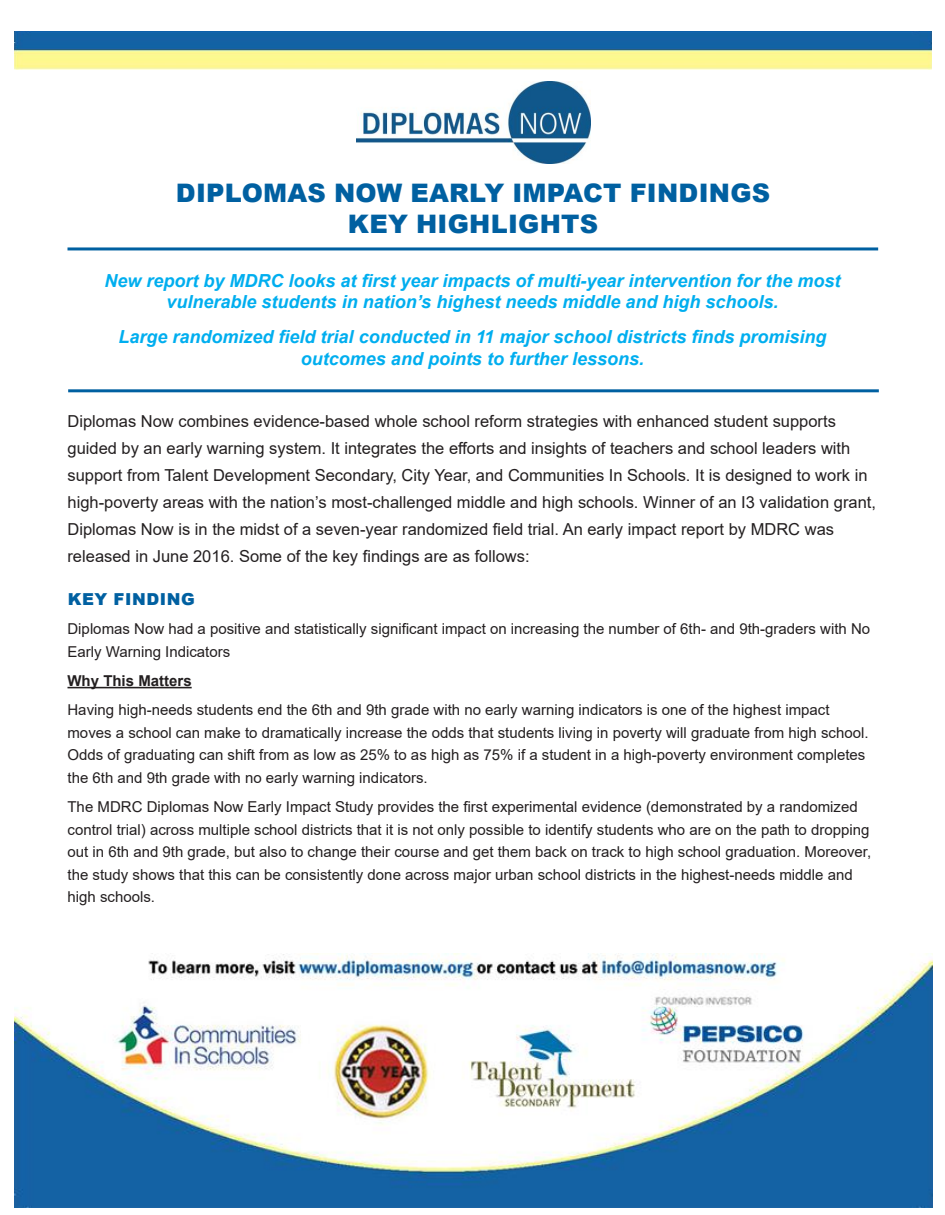
<style>
.page{position:relative;width:945px;height:1215px;background:#fff}
.page>*{position:absolute;margin:0;border:0;box-sizing:border-box;transform-origin:0 0}
.t1{font:900 25.5px/30.6px "Arial";letter-spacing:.01em;color:#0060a1;text-align:center}
.t2{font:italic 700 18px/21.6px "Arial";color:#00aeef;text-align:center}
.t3{font:16.5px/27px "Arial";color:#231f20}
.t4{font:900 16.5px "Arial";letter-spacing:.035em;color:#0060a1}
.t5{font:15px/22.5px "Arial";color:#231f20}
.t6{font:700 15px "Arial";color:#231f20}
</style>
<div class="page">
<img style="left:14px;top:954px;width:918px;height:253px">
<img style="left:14px;top:32px;width:917px;height:38px">
<img style="left:357px;top:81px;width:234px;height:83px">
<hr style="left:68px;top:687px;width:124px;height:1px;background:#231f20">
<hr style="left:68px;top:247px;width:810px;height:3px;background:#0060a1">
<hr style="left:68px;top:389px;width:811px;height:3px;background:#0060a1">
<p class="t1" style="left:176px;top:177px;width:596px">DIPLOMAS NOW EARLY IMPACT FINDINGS<br>KEY HIGHLIGHTS</p>
<p class="t2" style="left:104px;top:270px;width:738px">New report by MDRC looks at first year impacts of multi-year intervention for the most vulnerable students in nation’s highest needs middle and high schools.</p>
<p class="t2" style="left:119px;top:327px;width:709px">Large randomized field trial conducted in 11 major school districts finds promising outcomes and points to further lessons.</p>
<p class="t3" style="left:68px;top:408px;width:810px">Diplomas Now combines evidence-based whole school reform strategies with enhanced student supports guided by an early warning system. It integrates the efforts and insights of teachers and school leaders with support from Talent Development Secondary, City Year, and Communities In Schools. It is designed to work in high-poverty areas with the nation’s most-challenged middle and high schools. Winner of an I3 validation grant, Diplomas Now is in the midst of a seven-year randomized field trial. An early impact report by MDRC was released in June 2016. Some of the key findings are as follows:</p>
<p class="t4" style="left:68px;top:587px;width:129px">KEY FINDING</p>
<p class="t5" style="left:68px;top:618px;width:804px">Diplomas Now had a positive and statistically significant impact on increasing the number of 6th- and 9th-graders with No<br>Early Warning Indicators</p>
<p class="t6" style="left:68px;top:670px;width:126px">Why This Matters</p>
<p class="t5" style="left:68px;top:699px;width:803px">Having high-needs students end the 6th and 9th grade with no early warning indicators is one of the highest impact moves a school can make to dramatically increase the odds that students living in poverty will graduate from high school.<br>Odds of graduating can shift from as low as 25% to as high as 75% if a student in a high-poverty environment completes the 6th and 9th grade with no early warning indicators.</p>
<p class="t5" style="left:68px;top:795px;width:805px">The MDRC Diplomas Now Early Impact Study provides the first experimental evidence (demonstrated by a randomized control trial) across multiple school districts that it is not only possible to identify students who are on the path to dropping out in 6th and 9th grade, but also to change their course and get them back on track to high school graduation. Moreover, the study shows that this can be consistently done across major urban school districts in the highest-needs middle and high schools.</p>
</div>
